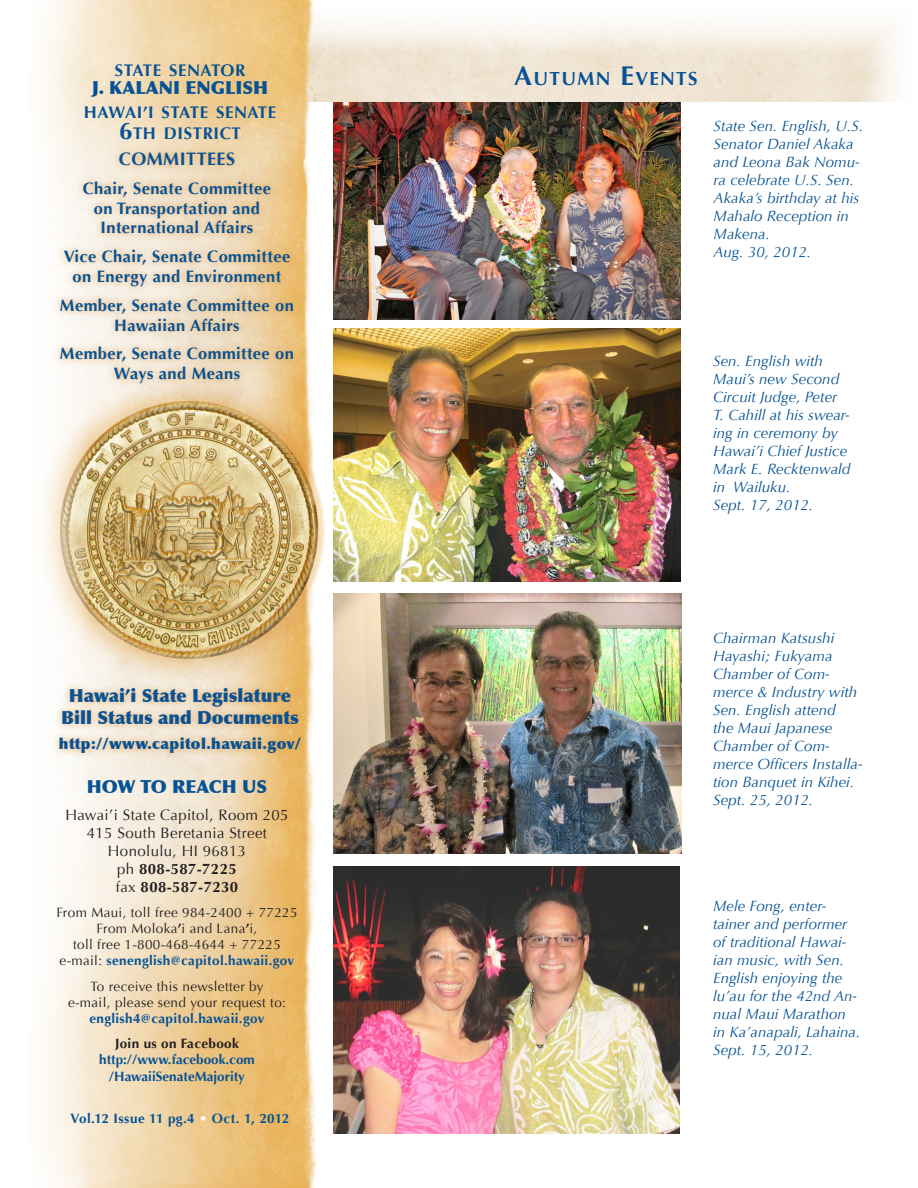
<style>
.page{position:relative;width:918px;height:1188px;background:#fff}
.page>*{position:absolute;margin:0;border:0;box-sizing:border-box;transform-origin:0 0}
.t1{font:700 18.9px "Optima";letter-spacing:.07em;color:#065294}
.Emphasis{font:900 18px "Optima";color:#065294}
.Emphasis-2{font:700 18px "Optima";letter-spacing:.025em;color:#065294}
.Emphasis-3{font:700 16.8px "Optima";letter-spacing:.035em;color:#065294}
.Emphasis-4{font:700 16.5px "Optima";letter-spacing:.025em;color:#065294}
.t2{font:italic 15px/18px "Optima";letter-spacing:.005em;color:#065294}
.t3{font:15px "Optima";letter-spacing:.025em;color:#231f20}
.t4{font:900 15px "Optima";letter-spacing:.025em;color:#065294}
.t5{font:700 15px "Optima";letter-spacing:.025em;color:#231f20}
.t6{font:13.5px "Optima";letter-spacing:.025em;color:#231f20}
.Emphasis-5{font:700 13.5px "Optima";letter-spacing:.025em;color:#065294}
.Emphasis-6{font:700 13.5px "Optima";color:#065294}
.t7{font:700 13.5px "Optima";letter-spacing:.025em;color:#231f20}
.s1{font-size:16.5px}
.s2{font-size:24px}
.s3{font-weight:400}
.s4{font-weight:700}
.s5{font-weight:400;color:#231f20}
.s6{color:#fff}
.s7{font-size:27px}
</style>
<div class="page">
<img style="left:333px;top:329px;width:348px;height:252px">
<img style="left:333px;top:102px;width:348px;height:218px">
<img style="left:333px;top:593px;width:349px;height:261px">
<img style="left:333px;top:867px;width:347px;height:267px">
<img style="left:333px;top:22px;width:563px;height:80px">
<img style="left:41px;top:0;width:292px;height:1188px">
<div style="left:53px;top:145px;width:248px;height:246px;background:#df943c;opacity:.75"></div>
<div style="left:52px;top:680px;width:256px;height:80px;background:#df943c;opacity:.75"></div>
<p class="Emphasis-3" style="left:115px;top:61px;width:132px">STATE SENATOR</p>
<p class="Emphasis" style="left:92px;top:77px;width:178px">J. KALANI ENGLISH</p>
<p class="Emphasis-3" style="left:84px;top:103px;width:194px">HAWAI<span class="s1">’</span>I STATE SENATE</p>
<p class="Emphasis-3" style="left:119px;top:124px;width:123px"><span class="s2">6</span>TH DISTRICT</p>
<p class="Emphasis-2" style="left:119px;top:148px;width:118px">COMMITTEES</p>
<p class="Emphasis-4" style="left:83px;top:179px;width:190px">Chair, Senate Committee</p>
<p class="Emphasis-4" style="left:94px;top:198px;width:168px">on Transportation and</p>
<p class="Emphasis-4" style="left:101px;top:218px;width:154px">International Affairs</p>
<p class="Emphasis-4" style="left:64px;top:247px;width:228px">Vice Chair, Senate Committee</p>
<p class="Emphasis-4" style="left:73px;top:267px;width:210px">on Energy and Environment</p>
<p class="Emphasis-4" style="left:60px;top:296px;width:236px">Member, Senate Committee on</p>
<p class="Emphasis-4" style="left:114px;top:315px;width:127px">Hawaiian Affairs</p>
<p class="Emphasis-4" style="left:60px;top:344px;width:236px">Member, Senate Committee on</p>
<p class="Emphasis-4" style="left:114px;top:364px;width:128px">Ways and Means</p>
<p class="Emphasis" style="left:69px;top:685px;width:224px">Hawai’i State Legislature</p>
<p class="Emphasis" style="left:61px;top:707px;width:239px">Bill Status and Documents</p>
<p class="t4" style="left:59px;top:735px;width:244px">http://www.capitol.hawaii.gov/</p>
<p class="Emphasis" style="left:87px;top:775px;width:182px">HOW TO REACH US</p>
<p class="t3" style="left:65px;top:806px;width:225px">Hawai’i State Capitol, Room 205</p>
<p class="t3" style="left:87px;top:824px;width:182px">415 South Beretania Street</p>
<p class="t3" style="left:108px;top:842px;width:140px">Honolulu, HI 96813</p>
<p class="t5" style="left:117px;top:860px;width:121px"><span class="s3">ph</span> 808-587-7225</p>
<p class="t5" style="left:116px;top:878px;width:124px"><span class="s3">fax</span> 808-587-7230</p>
<p class="t6" style="left:56px;top:904px;width:243px">From Maui, toll free 984-2400 + 77225</p>
<p class="t6" style="left:97px;top:921px;width:162px">From Moloka<span class="s4">’</span>i and Lana<span class="s4">’</span>i,</p>
<p class="t6" style="left:73px;top:937px;width:209px">toll free 1-800-468-4644 + 77225</p>
<p class="Emphasis-5" style="left:60px;top:953px;width:236px"><span class="s5">e-mail:</span> senenglish@capitol.hawaii.gov</p>
<p class="t6" style="left:90px;top:978px;width:175px">To receive this newsletter by</p>
<p class="t6" style="left:68px;top:994px;width:219px">e-mail, please send your request to:</p>
<p class="Emphasis-5" style="left:89px;top:1010px;width:177px">english4@capitol.hawaii.gov</p>
<p class="t7" style="left:115px;top:1036px;width:125px">Join us on Facebook</p>
<p class="Emphasis-6" style="left:99px;top:1052px;width:157px">http://www.facebook.com</p>
<p class="Emphasis-6" style="left:109px;top:1068px;width:138px">/HawaiiSenateMajority</p>
<p class="Emphasis-5" style="left:71px;top:1110px;width:220px">Vol.12 Issue 11 pg.4 <span class="s6">•</span> Oct. 1, 2012</p>
<p class="t1" style="left:514px;top:68px;width:185px"><span class="s7">A</span>UTUMN <span class="s7">E</span>VENTS</p>
<p class="t2" style="left:714px;top:117px;width:151px">State Sen. English, U.S.<br>Senator Daniel Akaka and Leona Bak Nomu&shy;ra celebrate U.S. Sen.<br>Akaka’s birthday at his<br>Mahalo Reception in<br>Makena.</p>
<p class="t2" style="left:714px;top:243px;width:99px">Aug. 30, 2012.</p>
<p class="t2" style="left:713px;top:352px;width:139px">Sen. English with<br>Maui’s new Second<br>Circuit Judge, Peter<br>T. Cahill at his swear&shy;ing in ceremony by<br>Hawai’i Chief Justice<br>Mark E. Recktenwald in Wailuku.</p>
<p class="t2" style="left:713px;top:496px;width:101px">Sept. 17, 2012.</p>
<p class="t2" style="left:713px;top:629px;width:151px">Chairman Katsushi<br>Hayashi; Fukyama<br>Chamber of Com&shy;merce &amp; Industry with<br>Sen. English attend<br>the Maui Japanese<br>Chamber of Com&shy;merce Officers Installa&shy;tion Banquet in Kihei.<br>Sept. 25, 2012.</p>
<p class="t2" style="left:713px;top:897px;width:149px">Mele Fong, enter&shy;tainer and performer of traditional Hawai&shy;ian music, with Sen.<br>English enjoying the lu’au for the 42nd An&shy;nual Maui Marathon in Ka’anapali, Lahaina.<br>Sept. 15, 2012.</p>
</div>
